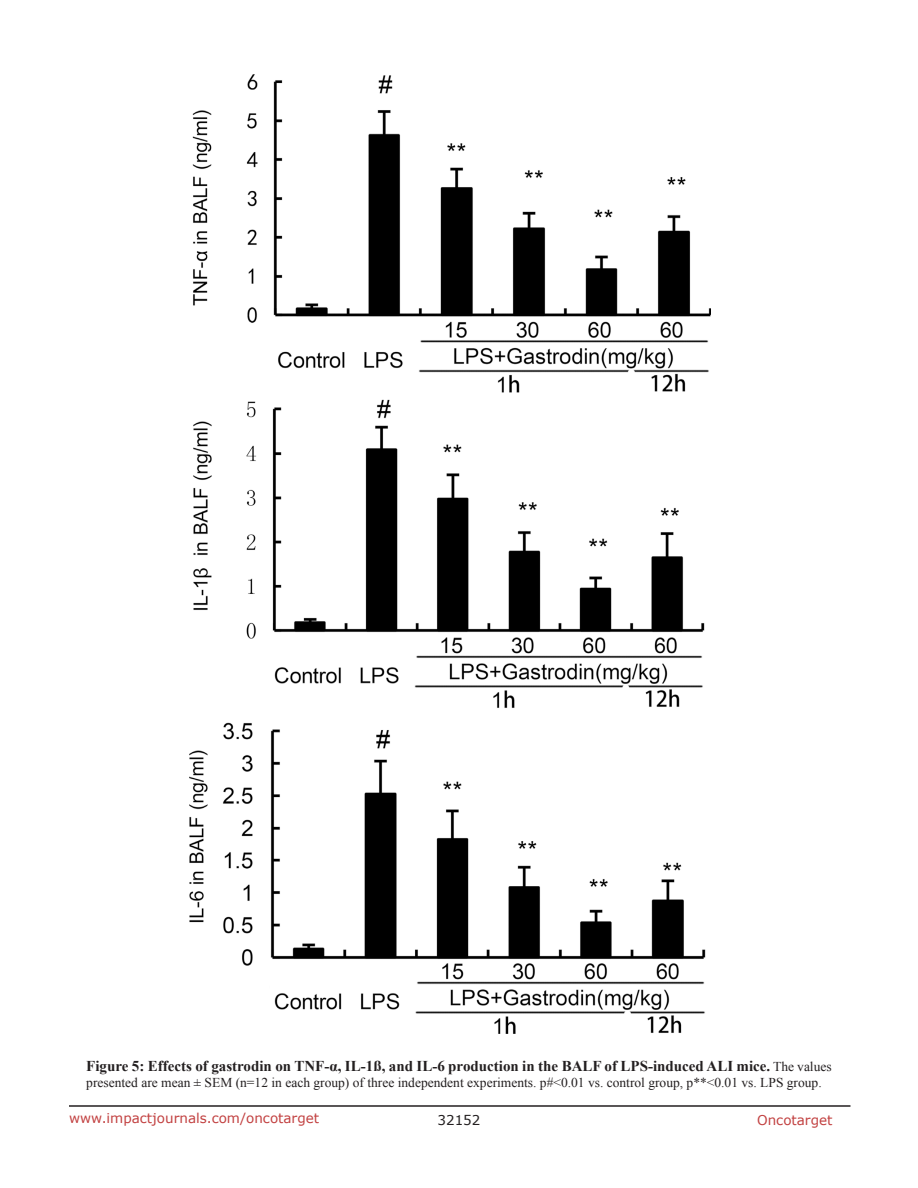
<style>
.page{position:relative;width:918px;height:1188px;background:#fff}
.page>*{position:absolute;margin:0;border:0;box-sizing:border-box;transform-origin:0 0}
.figuretext{font:700 15px "Times New Roman";color:#231f20}
.figuretext-2{font:13.5px "Times New Roman";color:#231f20}
.t1{font:13.5px "Verdana";color:#c24141}
.t2{font:13.5px "Verdana";color:#231f20}
.s1{font-weight:400;font-size:13.5px}
</style>
<div class="page">
<hr style="left:69px;top:1105px;width:781px;height:2px;background:#231f20">
<img style="left:189px;top:74px;width:522px;height:960px">
<p class="figuretext" style="left:86px;top:1055px;width:747px">Figure 5: Effects of gastrodin on TNF-α, IL-1ß, and IL-6 production in the BALF of LPS-induced ALI mice. <span class="s1">The values</span></p>
<p class="figuretext-2" style="left:86px;top:1073px;width:737px">presented are mean ± SEM (n=12 in each group) of three independent experiments. p#&lt;0.01 vs. control group, p**&lt;0.01 vs. LPS group.</p>
<p class="t1" style="left:69px;top:1109px;width:252px">www.impactjournals.com/oncotarget</p>
<p class="t2" style="left:438px;top:1111px;width:44px">32152</p>
<p class="t1" style="left:757px;top:1111px;width:77px">Oncotarget</p>
</div>
